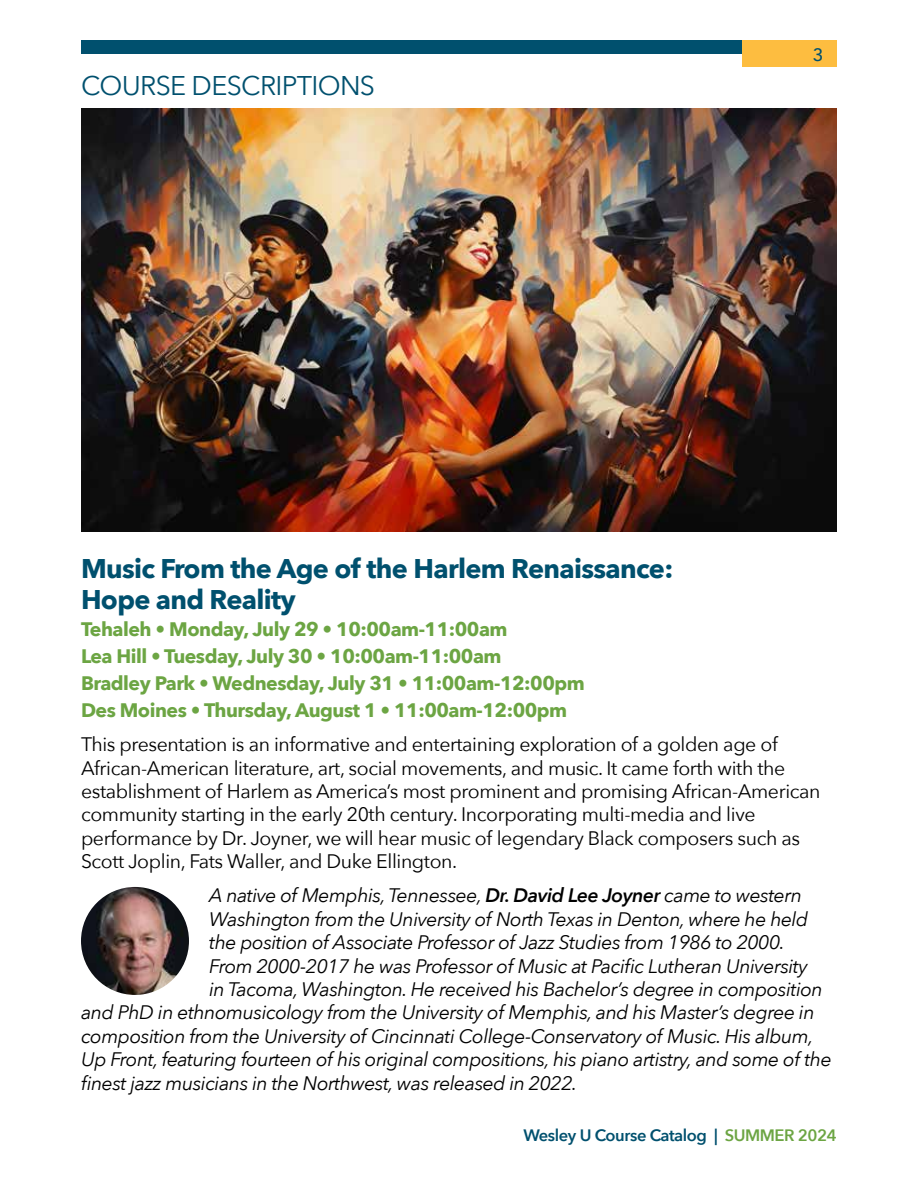
<style>
.page{position:relative;width:918px;height:1188px;background:#fff}
.page>*{position:absolute;margin:0;border:0;box-sizing:border-box;transform-origin:0 0}
.t1{font:700 27px/31.5px "Avenir Next";letter-spacing:-.025em;color:#00506e}
.t2{font:27px "Avenir Next";letter-spacing:-.025em;color:#00506e}
.t3{font:italic 19.5px "Avenir Next";letter-spacing:-.025em;color:#000}
.t4{font:19.5px/23.4px "Avenir Next";letter-spacing:-.02em;color:#000}
.t5{font:700 19.5px/27px "Avenir Next";letter-spacing:-.025em;color:#6ca543}
.t6{font:500 18px "Avenir Next";color:#00506e}
.t7{font:600 16.5px "Avenir Next";letter-spacing:-.025em;color:#00506e}
.s1{font-weight:600}
.s2{color:#6ca543}
</style>
<div class="page">
<div style="left:81px;top:40px;width:756px;height:14px;background:#00506e"></div>
<div style="left:742px;top:40px;width:95px;height:28px;background:#fdbd40"></div>
<img style="left:81px;top:108px;width:756px;height:423px">
<img style="left:81px;top:887px;width:108px;height:108px;border-radius:54px">
<h1 class="t2" style="left:81px;top:62px;width:296px">COURSE DESCRIPTIONS</h1>
<p class="t6" style="left:813px;top:40px;width:12px">3</p>
<h1 class="t1" style="left:81px;top:552px;width:594px">Music From the Age of the Harlem Renaissance:<br>Hope and Reality</h1>
<p class="t5" style="left:81px;top:615px;width:505px">Tehaleh • Monday, July 29 • 10:00am-11:00am<br>Lea Hill • Tuesday, July 30 • 10:00am-11:00am<br>Bradley Park • Wednesday, July 31 • 11:00am-12:00pm Des Moines • Thursday, August 1 • 11:00am-12:00pm</p>
<p class="t4" style="left:81px;top:732px;width:741px">This presentation is an informative and entertaining exploration of a golden age of African-American literature, art, social movements, and music. It came forth with the establishment of Harlem as America’s most prominent and promising African-American community starting in the early 20th century. Incorporating multi-media and live performance by Dr. Joyner, we will hear music of legendary Black composers such as Scott Joplin, Fats Waller, and Duke Ellington.</p>
<p class="t3" style="left:209px;top:879px;width:594px">A native of Memphis, Tennessee, <span class="s1">Dr. David Lee Joyner</span> came to western</p>
<p class="t3" style="left:209px;top:903px;width:600px">Washington from the University of North Texas in Denton, where he held</p>
<p class="t3" style="left:209px;top:926px;width:577px">the position of Associate Professor of Jazz Studies from 1986 to 2000.</p>
<p class="t3" style="left:209px;top:949px;width:600px">From 2000-2017 he was Professor of Music at Pacific Lutheran University</p>
<p class="t3" style="left:209px;top:973px;width:615px">in Tacoma, Washington. He received his Bachelor’s degree in composition</p>
<p class="t3" style="left:81px;top:996px;width:735px">and PhD in ethnomusicology from the University of Memphis, and his Master’s degree in</p>
<p class="t3" style="left:81px;top:1020px;width:734px">composition from the University of Cincinnati College-Conservatory of Music. His album,</p>
<p class="t3" style="left:81px;top:1043px;width:752px">Up Front, featuring fourteen of his original compositions, his piano artistry, and some of the</p>
<p class="t3" style="left:81px;top:1066px;width:498px">finest jazz musicians in the Northwest, was released in 2022.</p>
<p class="t7" style="left:523px;top:1121px;width:315px">Wesley U Course Catalog | <span class="s2">SUMMER 2024</span></p>
</div>
